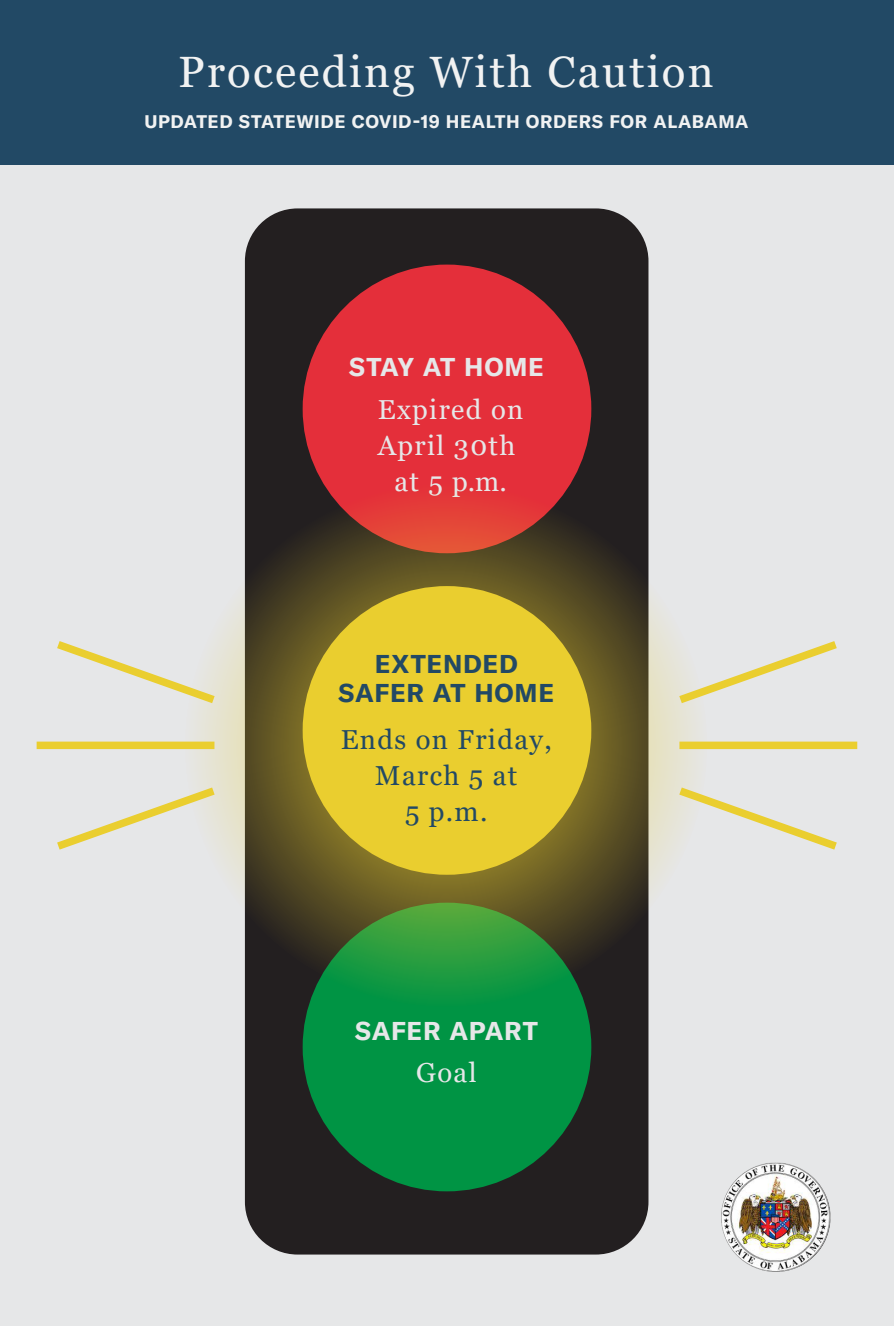
<style>
.page{position:relative;width:894px;height:1326px;background:#fff}
.page>*{position:absolute;margin:0;border:0;box-sizing:border-box;transform-origin:0 0}
.t1{font:43.85px "Georgia";letter-spacing:.05em;color:#f1f2f2}
.t2{font:27.4px/36.1px "Georgia";letter-spacing:.05em;color:#e6e7e8;text-align:center}
.t3{font:27.4px/36.1px "Georgia";letter-spacing:.05em;color:#224965;text-align:center}
.t4{font:700 25.45px "GT America";letter-spacing:.025em;color:#e6e7e8}
.t5{font:700 25.45px/29px "GT America";letter-spacing:.03em;color:#224965;text-align:center}
.t6{font:700 18px "GT America";letter-spacing:.03em;color:#f1f2f2}
</style>
<div class="page">
<div style="left:0;top:165px;width:894px;height:1161px;background:#e6e7e8"></div>
<div style="left:245px;top:208px;width:403px;height:1047px;background:#231f20;border-radius:53px"></div>
<div style="left:0;top:0;width:894px;height:165px;background:#224965"></div>
<svg style="left:302px;top:975px;width:290px;height:217px;fill:#009444"></svg>
<svg style="left:302px;top:264px;width:290px;height:243px;fill:#e42f3a"></svg>
<img style="left:721px;top:1162px;width:110px;height:110px;border-radius:55px">
<svg style="left:184px;top:484px;width:523px;height:523px;background:#94893a"></svg>
<div style="left:37px;top:742px;width:177px;height:7px;background:#eace2f"></div>
<svg style="left:57px;top:635px;width:166px;height:74px"></svg>
<svg style="left:57px;top:781px;width:166px;height:75px"></svg>
<div style="left:679px;top:742px;width:178px;height:7px;background:#eace2f"></div>
<svg style="left:671px;top:635px;width:166px;height:74px"></svg>
<svg style="left:671px;top:781px;width:166px;height:75px"></svg>
<h1 class="t1" style="left:178px;top:46px;width:537px">Proceeding With Caution</h1>
<p class="t6" style="left:145px;top:110px;width:605px">UPDATED STATEWIDE COVID-19 HEALTH ORDERS FOR ALABAMA</p>
<h3 class="t4" style="left:349px;top:351px;width:196px">STAY AT HOME</h3>
<h2 class="t2" style="left:378px;top:392px;width:147px">Expired on<br>April 30th at 5 p.m.</h2>
<h3 class="t5" style="left:339px;top:649px;width:217px">EXTENDED<br>SAFER AT HOME</h3>
<h2 class="t3" style="left:341px;top:722px;width:213px">Ends on Friday,<br>March 5 at<br>5 p.m.</h2>
<h3 class="t4" style="left:355px;top:1015px;width:184px">SAFER APART</h3>
<h2 class="t2" style="left:416px;top:1055px;width:62px">Goal</h2>
</div>
